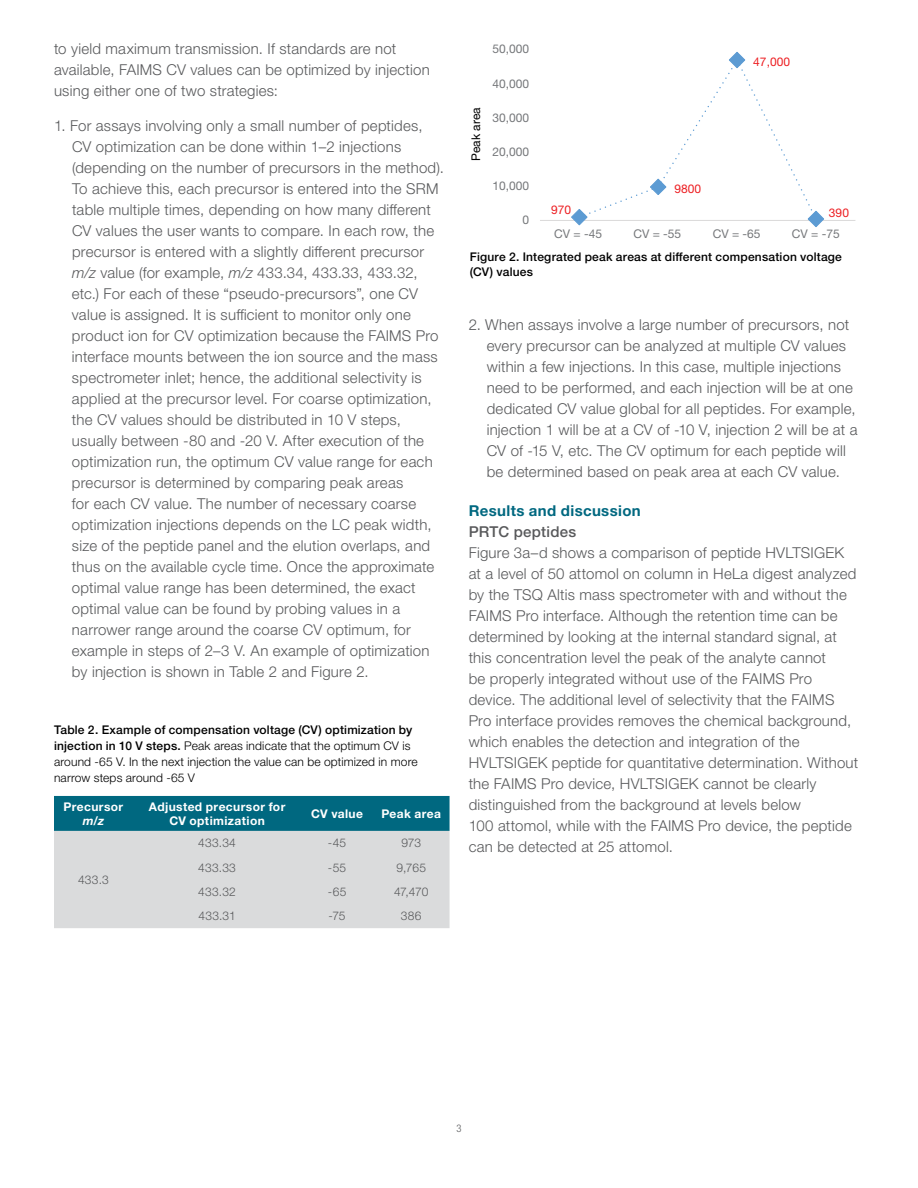
<style>
.page{position:relative;width:918px;height:1188px;background:#fff}
.page>*{position:absolute;margin:0;border:0;box-sizing:border-box;transform-origin:0 0}
.t1{font:300 15px/21px "Helvetica Neue LTW1 G";letter-spacing:.015em;color:#58595b}
.t2{font:700 15px "Helvetica Neue LTW1 G";letter-spacing:.025em;color:#006880}
.t3{font:500 15px "Helvetica Neue LTW1 G";letter-spacing:.02em;color:#58595b}
.t4{font:300 12px/15.8px "Helvetica Neue LTW1 G";letter-spacing:.015em;color:#000}
.t5{font:500 12px/15.8px "Helvetica Neue LTW1 G";letter-spacing:.02em;color:#000}
.t6{font:700 12px/14.4px "Helvetica Neue LTW1 G";letter-spacing:.03em;color:#fff;text-align:center}
.t7{font:300 12px "Helvetica Neue LTW1 G";letter-spacing:.02em;color:#58595b}
.t8{font:12px "Helvetica Neue LTW1 G";color:#76787b}
.t9{font:12px "Helvetica Neue LTW1 G";color:#ed2024}
.t10{font:12px "Helvetica Neue LTW1 G";color:#000}
.t11{font:italic 700 12px "Helvetica Neue LTW1 G";color:#fff}
.t12{font:300 condensed 10.5px "Helvetica Neue LTW1 G";color:#58595b}
.s1{font-style:italic}
.s2{font-weight:500}
</style>
<div class="page">
<svg style="left:54px;top:796px;width:396px;height:132px;background:#a0bcc3"></svg>
<hr style="left:540px;top:220px;width:315px;height:1px;background:#dad9d9">
<svg style="left:571px;top:52px;width:253px;height:175px"></svg>
<p class="t1" style="left:54px;top:38px;width:377px">to yield maximum transmission. If standards are not available, FAIMS CV values can be optimized by injection using either one of two strategies:</p>
<p class="t1" style="left:72px;top:115px;width:373px;text-indent:-18px">1. For assays involving only a small number of peptides, CV optimization can be done within 1–2 injections (depending on the number of precursors in the method).<br>To achieve this, each precursor is entered into the SRM table multiple times, depending on how many different CV values the user wants to compare. In each row, the precursor is entered with a slightly different precursor <span class="s1">m/z</span> value (for example, <span class="s1">m/z</span> 433.34, 433.33, 433.32, etc.) For each of these “pseudo-precursors”, one CV value is assigned. It is sufficient to monitor only one product ion for CV optimization because the FAIMS Pro interface mounts between the ion source and the mass spectrometer inlet; hence, the additional selectivity is applied at the precursor level. For coarse optimization, the CV values should be distributed in 10 V steps, usually between -80 and -20 V. After execution of the optimization run, the optimum CV value range for each precursor is determined by comparing peak areas<br>for each CV value. The number of necessary coarse optimization injections depends on the LC peak width, size of the peptide panel and the elution overlaps, and thus on the available cycle time. Once the approximate optimal value range has been determined, the exact optimal value can be found by probing values in a narrower range around the coarse CV optimum, for example in steps of 2–3 V. An example of optimization by injection is shown in Table 2 and Figure 2.</p>
<p class="t4" style="left:54px;top:722px;width:365px"><span class="s2">Table 2. Example of compensation voltage (CV) optimization by injection in 10 V steps.</span> Peak areas indicate that the optimum CV is around -65 V. In the next injection the value can be optimized in more narrow steps around -65 V</p>
<p class="t6" style="left:64px;top:799px;width:61px">Precursor</p>
<p class="t11" style="left:83px;top:813px;width:23px">m/z</p>
<p class="t7" style="left:78px;top:872px;width:32px">433.3</p>
<p class="t6" style="left:149px;top:799px;width:138px">Adjusted precursor for<br>CV optimization</p>
<p class="t6" style="left:311px;top:806px;width:53px">CV value</p>
<p class="t6" style="left:381px;top:806px;width:61px">Peak area</p>
<p class="t7" style="left:198px;top:836px;width:39px">433.34</p>
<p class="t7" style="left:328px;top:836px;width:20px">-45</p>
<p class="t7" style="left:401px;top:836px;width:21px">973</p>
<p class="t7" style="left:198px;top:860px;width:39px">433.33</p>
<p class="t7" style="left:328px;top:860px;width:20px">-55</p>
<p class="t7" style="left:396px;top:860px;width:31px">9,765</p>
<p class="t7" style="left:198px;top:884px;width:39px">433.32</p>
<p class="t7" style="left:328px;top:884px;width:20px">-65</p>
<p class="t7" style="left:394px;top:884px;width:36px">47,470</p>
<p class="t7" style="left:198px;top:909px;width:39px">433.31</p>
<p class="t7" style="left:329px;top:909px;width:19px">-75</p>
<p class="t7" style="left:401px;top:909px;width:22px">386</p>
<p class="t10" style="left:468px;top:161px;width:55px;rotate:-90deg">Peak area</p>
<p class="t8" style="left:492px;top:42px;width:38px">50,000</p>
<p class="t8" style="left:492px;top:76px;width:38px">40,000</p>
<p class="t8" style="left:492px;top:110px;width:38px">30,000</p>
<p class="t8" style="left:492px;top:144px;width:38px">20,000</p>
<p class="t8" style="left:492px;top:178px;width:38px">10,000</p>
<p class="t8" style="left:522px;top:212px;width:8px">0</p>
<p class="t9" style="left:551px;top:202px;width:22px">970</p>
<p class="t9" style="left:674px;top:181px;width:28px">9800</p>
<p class="t9" style="left:753px;top:54px;width:38px">47,000</p>
<p class="t9" style="left:829px;top:205px;width:22px">390</p>
<p class="t8" style="left:554px;top:227px;width:49px">CV = -45</p>
<p class="t8" style="left:633px;top:227px;width:49px">CV = -55</p>
<p class="t8" style="left:713px;top:227px;width:49px">CV = -65</p>
<p class="t8" style="left:792px;top:227px;width:49px">CV = -75</p>
<p class="t5" style="left:470px;top:249px;width:374px">Figure 2. Integrated peak areas at different compensation voltage (CV) values</p>
<p class="t1" style="left:487px;top:314px;width:372px;text-indent:-18px">2. When assays involve a large number of precursors, not every precursor can be analyzed at multiple CV values within a few injections. In this case, multiple injections need to be performed, and each injection will be at one dedicated CV value global for all peptides. For example, injection 1 will be at a CV of -10 V, injection 2 will be at a CV of -15 V, etc. The CV optimum for each peptide will be determined based on peak area at each CV value.</p>
<p class="t2" style="left:469px;top:501px;width:174px">Results and discussion</p>
<p class="t3" style="left:469px;top:523px;width:109px">PRTC peptides</p>
<p class="t1" style="left:469px;top:542px;width:391px">Figure 3a–d shows a comparison of peptide HVLTSIGEK at a level of 50 attomol on column in HeLa digest analyzed by the TSQ Altis mass spectrometer with and without the FAIMS Pro interface. Although the retention time can be determined by looking at the internal standard signal, at this concentration level the peak of the analyte cannot<br>be properly integrated without use of the FAIMS Pro device. The additional level of selectivity that the FAIMS Pro interface provides removes the chemical background, which enables the detection and integration of the HVLTSIGEK peptide for quantitative determination. Without the FAIMS Pro device, HVLTSIGEK cannot be clearly distinguished from the background at levels below<br>100 attomol, while with the FAIMS Pro device, the peptide can be detected at 25 attomol.</p>
<p class="t12" style="left:456px;top:1122px;width:7px">3</p>
</div>
